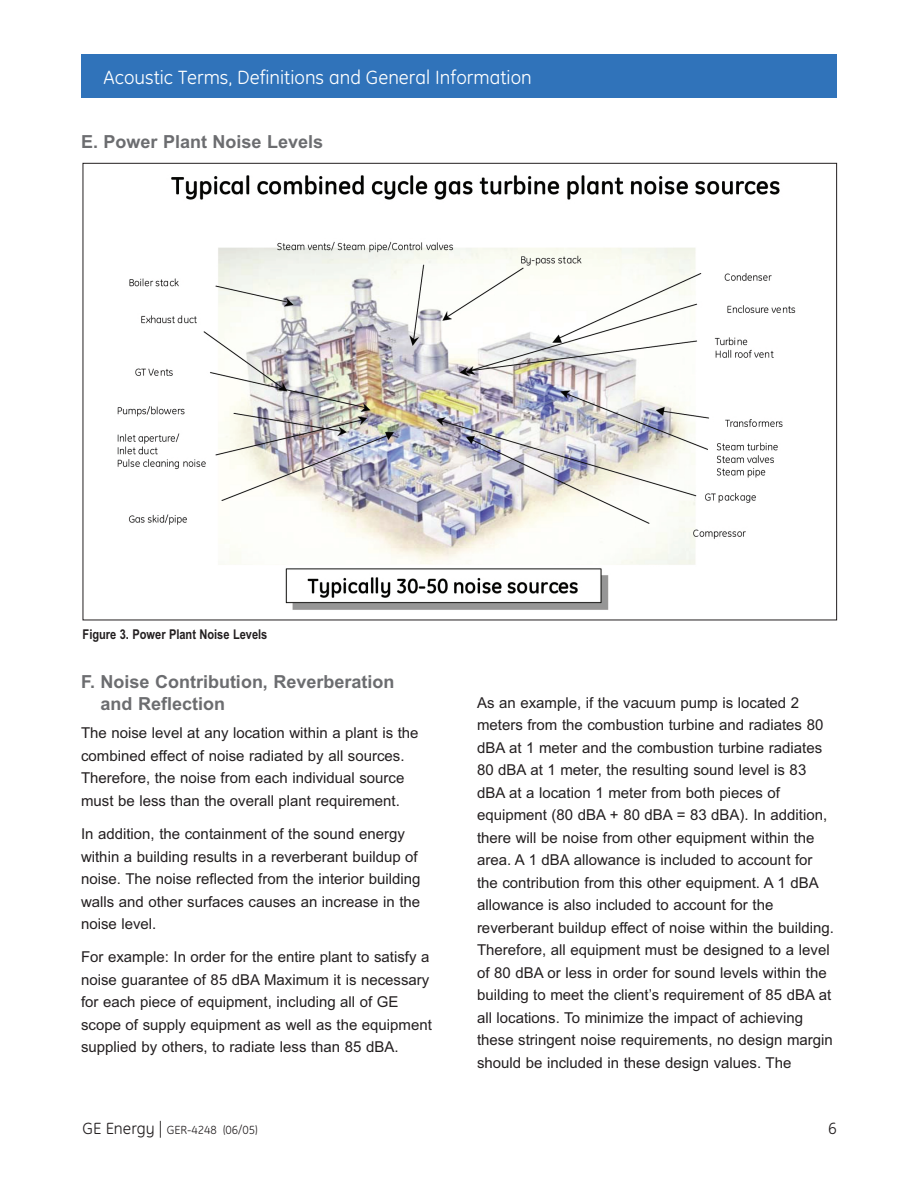
<style>
.page{position:relative;width:918px;height:1188px;background:#fff}
.page>*{position:absolute;margin:0;border:0;box-sizing:border-box;transform-origin:0 0}
.t1{font:19.5px "GE Inspira";color:#fff}
.t2{font:700 18px/22.5px "Arial Tur";color:#6c6d70}
.t3{font:16.5px "GE Inspira";color:#231f20}
.t4{font:15px/22.5px "Arial";color:#231f20}
.t5{font:700 13.5px "Arial Narrow";color:#231f20}
.t6{font:12px "GE Inspira";color:#231f20}
.s1{font-size:16.5px}
</style>
<div class="page">
<div style="left:81px;top:54px;width:756px;height:43px;background:#3073ba"></div>
<img style="left:117px;top:175px;width:679px;height:435px">
<h1 class="t1" style="left:104px;top:70px;width:430px">Acoustic Terms, Definitions and General Information</h1>
<p class="t2" style="left:81px;top:132px;width:244px">E. Power Plant Noise Levels</p>
<p class="t5" style="left:83px;top:629px;width:186px">Figure 3. Power Plant Noise Levels</p>
<p class="t2" style="left:100px;top:672px;width:296px;text-indent:-19px">F. Noise Contribution, Reverberation and Reflection</p>
<p class="t4" style="left:81px;top:723px;width:339px">The noise level at any location within a plant is the combined effect of noise radiated by all sources.<br>Therefore, the noise from each individual source must be less than the overall plant requirement.</p>
<p class="t4" style="left:81px;top:824px;width:341px">In addition, the containment of the sound energy within a building results in a reverberant buildup of noise. The noise reflected from the interior building walls and other surfaces causes an increase in the noise level.</p>
<p class="t4" style="left:81px;top:947px;width:353px">For example: In order for the entire plant to satisfy a noise guarantee of 85 dBA Maximum it is necessary for each piece of equipment, including all of GE scope of supply equipment as well as the equipment supplied by others, to radiate less than 85 dBA.</p>
<p class="t6" style="left:83px;top:1126px;width:177px"><span class="s1">GE Energy |</span> GER-4248 (06/05)</p>
<p class="t4" style="left:477px;top:692px;width:358px">As an example, if the vacuum pump is located 2 meters from the combustion turbine and radiates 80 dBA at 1 meter and the combustion turbine radiates 80 dBA at 1 meter, the resulting sound level is 83 dBA at a location 1 meter from both pieces of equipment (80 dBA + 80 dBA = 83 dBA). In addition, there will be noise from other equipment within the area. A 1 dBA allowance is included to account for the contribution from this other equipment. A 1 dBA allowance is also included to account for the reverberant buildup effect of noise within the building.<br>Therefore, all equipment must be designed to a level of 80 dBA or less in order for sound levels within the building to meet the client’s requirement of 85 dBA at all locations. To minimize the impact of achieving these stringent noise requirements, no design margin should be included in these design values. The</p>
<p class="t3" style="left:828px;top:1123px;width:10px">6</p>
</div>
